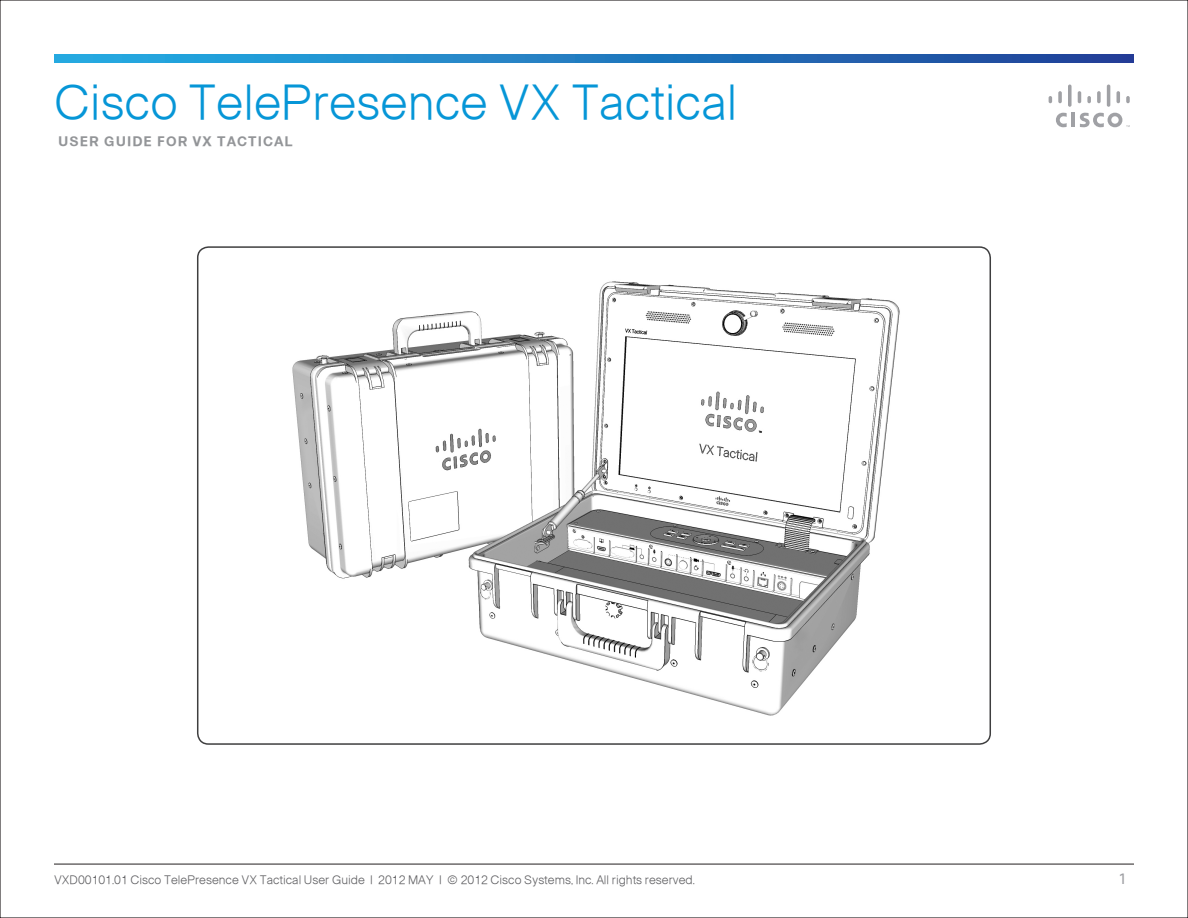
<style>
.page{position:relative;width:1188px;height:918px;background:#fff}
.page>*{position:absolute;margin:0;border:0;box-sizing:border-box;transform-origin:0 0}
.Head_3{font:48px "Ciscolight";color:#0696d7}
.Nav_inactive{font:15px "Cisco Sans";color:#a0a1a5}
.Subhead_3{font:13.5px "Ciscobold";letter-spacing:.075em;color:#939598}
.t1{font:12px "Ciscolight";color:#5f5f62}
</style>
<div class="page">
<hr style="left:54px;top:864px;width:1080px;height:1px;background:#231f20">
<svg style="left:54px;top:54px;width:1080px;height:8px;background:#2279be"></svg>
<hr style="left:1072px;top:113px;width:3px;height:14px;background:#a0a1a5">
<svg style="left:1056px;top:113px;width:11px;height:14px"></svg>
<svg style="left:1049px;top:96px;width:3px;height:7px"></svg>
<svg style="left:1058px;top:91px;width:4px;height:12px"></svg>
<svg style="left:1068px;top:85px;width:4px;height:22px"></svg>
<svg style="left:1078px;top:91px;width:3px;height:12px"></svg>
<svg style="left:1087px;top:96px;width:4px;height:7px"></svg>
<svg style="left:1097px;top:91px;width:4px;height:12px"></svg>
<hr style="left:1107px;top:85px;width:3px;height:22px;background:#a0a1a5;border-radius:2px">
<svg style="left:1117px;top:91px;width:3px;height:12px"></svg>
<svg style="left:1126px;top:96px;width:4px;height:7px"></svg>
<svg style="left:1080px;top:113px;width:50px;height:14px"></svg>
<img style="left:292px;top:281px;width:608px;height:435px">
<p class="Head_3" style="left:54px;top:73px;width:685px">Cisco TelePresence VX Tactical</p>
<p class="Subhead_3" style="left:58px;top:133px;width:236px">USER GUIDE FOR VX TACTICAL</p>
<p class="t1" style="left:54px;top:872px;width:642px">VXD00101.01 Cisco TelePresence VX Tactical User Guide | 2012 MAY | © 2012 Cisco Systems, Inc. All rights reserved.</p>
<p class="Nav_inactive" style="left:1118px;top:869px;width:10px">1</p>
</div>
